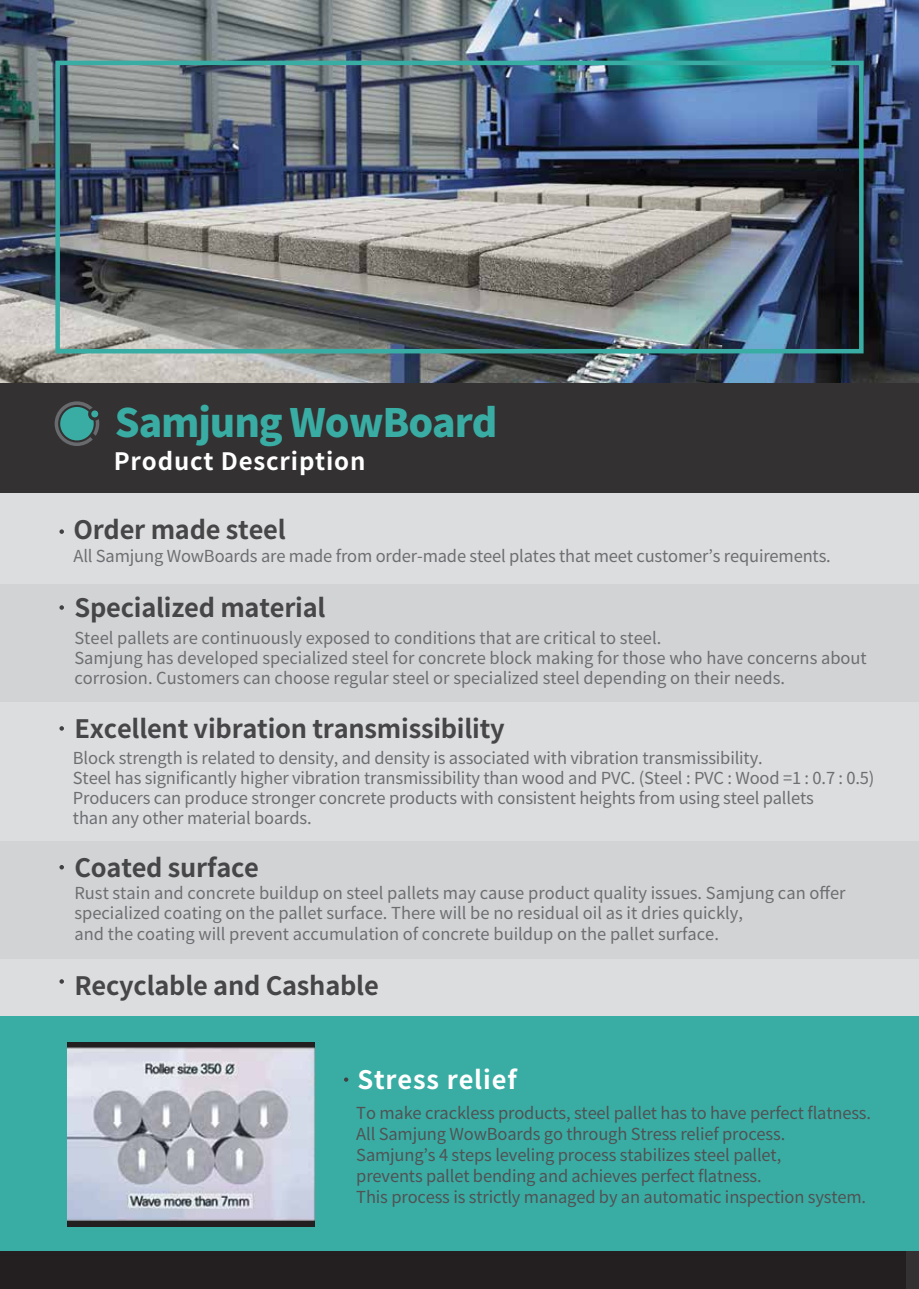
<style>
.page{position:relative;width:919px;height:1289px;background:#fff}
.page>*{position:absolute;margin:0;border:0;box-sizing:border-box;transform-origin:0 0}
.t1{font:900 39px "Noto Sans CJ Kkr";letter-spacing:-.03em;color:#39ada4}
.t2{font:700 25.35px "Noto Sans CJ Kkr";letter-spacing:-.01em;color:#464547}
.t3{font:700 25.35px "Noto Sans CJ Kkr";letter-spacing:.035em;color:#fff}
.t4{font:700 24px "Noto Sans CJ Kkr";letter-spacing:.035em;color:#fff}
.t5{font:16.5px/20.2px "Noto Sans CJ Kkr";color:#6d6e71}
.t6{font:16.5px/21px "Noto Sans CJ Kkr";letter-spacing:-.01em;color:#515254}
</style>
<div class="page">
<img style="left:0;top:0;width:918px;height:383px">
<div style="left:0;top:499px;width:918px;height:541px;background:#d1d3d4"></div>
<div style="left:0;top:485px;width:918px;height:99px;background:#dcddde"></div>
<div style="left:0;top:702px;width:918px;height:139px;background:#dcddde"></div>
<div style="left:0;top:958px;width:918px;height:67px;background:#dcddde"></div>
<div style="left:0;top:1016px;width:918px;height:271px;background:#39ada4"></div>
<div style="left:0;top:383px;width:918px;height:110px;background:#333132"></div>
<svg style="left:55px;top:401px;width:44px;height:45px"></svg>
<div style="left:55px;top:61px;width:808px;height:292px;border:4px solid #39ada4"></div>
<svg style="left:59px;top:979px;width:5px;height:4px"></svg>
<svg style="left:59px;top:605px;width:5px;height:5px"></svg>
<svg style="left:59px;top:726px;width:5px;height:4px"></svg>
<svg style="left:59px;top:865px;width:5px;height:4px"></svg>
<div style="left:0;top:1251px;width:918px;height:37px;background:#231f20"></div>
<div style="left:906px;top:1251px;width:12px;height:37px;background:#333132"></div>
<div style="left:67px;top:1042px;width:247px;height:184px;background:#231f20"></div>
<img style="left:67px;top:1047px;width:247px;height:174px">
<svg style="left:344px;top:1077px;width:4px;height:4px"></svg>
<svg style="left:59px;top:529px;width:5px;height:5px"></svg>
<h1 class="t1" style="left:115px;top:401px;width:384px">Samjung WowBoard</h1>
<h3 class="t4" style="left:114px;top:447px;width:253px">Product Description</h3>
<h2 class="t2" style="left:73px;top:515px;width:214px">Order made steel</h2>
<p class="t5" style="left:73px;top:546px;width:758px">All Samjung WowBoards are made from order-made steel plates that meet customer’s requirements.</p>
<h2 class="t2" style="left:74px;top:593px;width:252px">Specialized material</h2>
<p class="t5" style="left:74px;top:628px;width:793px">Steel pallets are continuously exposed to conditions that are critical to steel.<br>Samjung has developed specialized steel for concrete block making for those who have concerns about corrosion. Customers can choose regular steel or specialized steel depending on their needs.</p>
<h2 class="t2" style="left:74px;top:714px;width:432px">Excellent vibration transmissibility</h2>
<p class="t5" style="left:73px;top:747px;width:803px">Block strength is related to density, and density is associated with vibration transmissibility.<br>Steel has significantly higher vibration transmissibility than wood and PVC. (Steel : PVC : Wood =1 : 0.7 : 0.5)<br>Producers can produce stronger concrete products with consistent heights from using steel pallets<br>than any other material boards.</p>
<h2 class="t2" style="left:74px;top:853px;width:186px">Coated surface</h2>
<p class="t5" style="left:74px;top:883px;width:772px">Rust stain and concrete buildup on steel pallets may cause product quality issues. Samjung can offer specialized coating on the pallet surface. There will be no residual oil as it dries quickly,<br>and the coating will prevent accumulation of concrete buildup on the pallet surface.</p>
<h2 class="t2" style="left:74px;top:971px;width:306px">Recyclable and Cashable</h2>
<h2 class="t3" style="left:357px;top:1065px;width:161px">Stress relief</h2>
<p class="t6" style="left:356px;top:1102px;width:516px">To make crackless products, steel pallet has to have perfect flatness.<br>All Samjung WowBoards go through Stress relief process.<br>Samjung’s 4 steps leveling process stabilizes steel pallet,<br>prevents pallet bending and achieves perfect flatness.<br>This process is strictly managed by an automatic inspection system.</p>
</div>
